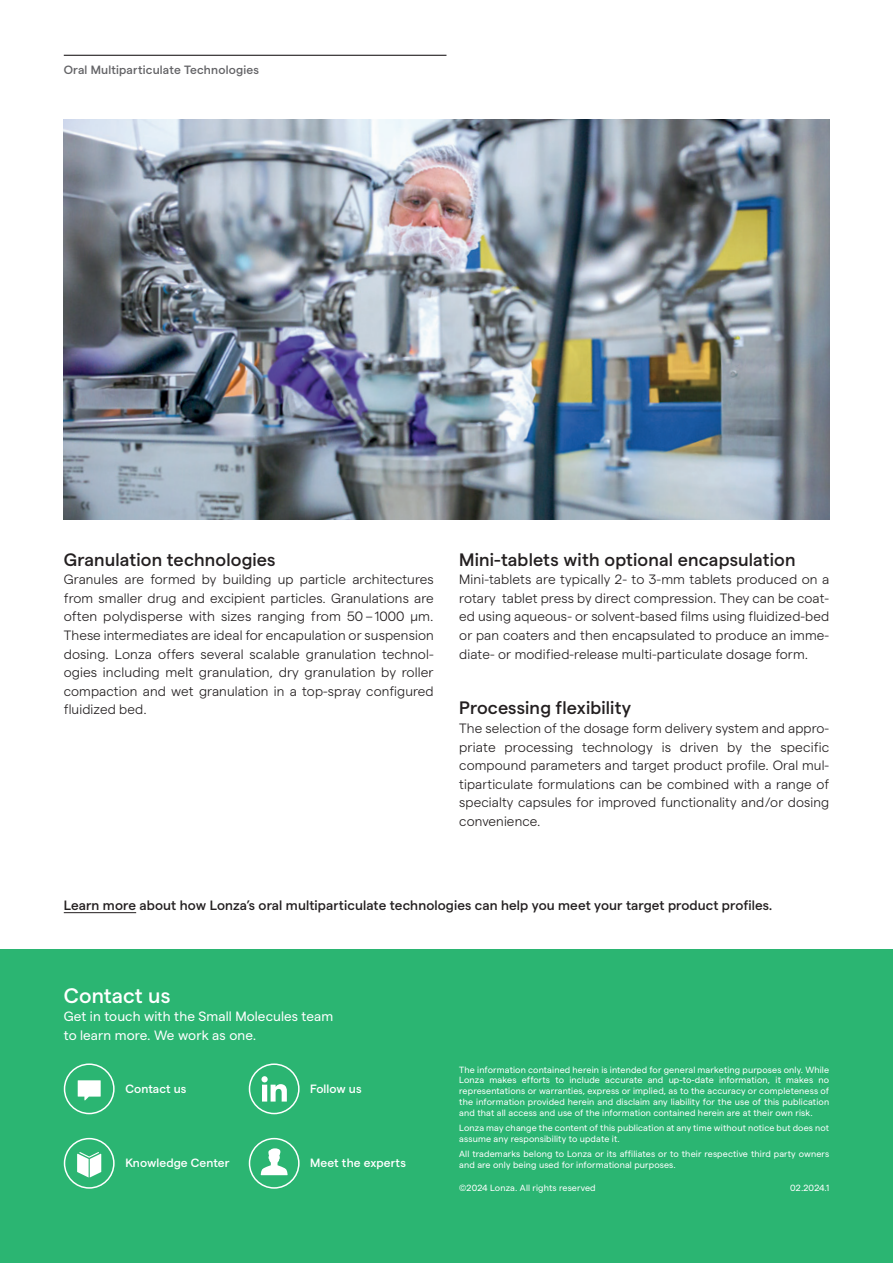
<style>
.page{position:relative;width:893px;height:1263px;background:#fff}
.page>*{position:absolute;margin:0;border:0;box-sizing:border-box;transform-origin:0 0}
.t1{font:500 21px "Matter";letter-spacing:.01em;color:#fff}
.t2{font:500 18px "Matter";letter-spacing:.01em;color:#231f20}
.Standard_Text{font:300 13.5px/18.6px "Matter";letter-spacing:.01em;color:#231f20;text-align:justify}
.Standard_Text-2{font:500 13.5px "Matter";letter-spacing:.01em;color:#231f20}
.Standard_Text-3{font:13.5px/18.6px "Matter";letter-spacing:.01em;color:#fff}
.t3{font:500 12px "Matter";letter-spacing:.01em;color:#fff}
.t4{font:500 12px "Matter";letter-spacing:.015em;color:#636366}
.t5{font:9px/10.8px "Matter";letter-spacing:.015em;color:#fff}
</style>
<div class="page">
<div style="left:0;top:949px;width:893px;height:314px;background:#2bb572"></div>
<hr style="left:64px;top:55px;width:382px;height:1px;background:#231f20">
<svg style="left:78px;top:1080px;width:23px;height:20px"></svg>
<div style="left:64px;top:1063px;width:51px;height:51px;border:2px solid #fff;border-radius:50%"></div>
<svg style="left:261px;top:1076px;width:26px;height:25px"></svg>
<div style="left:249px;top:1063px;width:51px;height:51px;border:2px solid #fff;border-radius:50%"></div>
<svg style="left:77px;top:1152px;width:24px;height:25px"></svg>
<div style="left:64px;top:1138px;width:51px;height:51px;border:2px solid #fff;border-radius:50%"></div>
<svg style="left:261px;top:1148px;width:27px;height:27px"></svg>
<div style="left:249px;top:1138px;width:51px;height:51px;border:2px solid #fff;border-radius:50%"></div>
<hr style="left:64px;top:912px;width:72px;height:1px;background:#231f20">
<img style="left:64px;top:120px;width:765px;height:399px">
<p class="t4" style="left:64px;top:61px;width:197px">Oral Multiparticulate Technologies</p>
<h3 class="t2" style="left:64px;top:546px;width:213px">Granulation technologies</h3>
<p class="Standard_Text" style="left:64px;top:569px;width:371px">Granules are formed by building up particle architectures from smaller drug and excipient particles. Granulations are often polydisperse with sizes ranging from 50 – 1000 µm.<br>These intermediates are ideal for encapulation or suspension dosing. Lonza offers several scalable granulation technol&shy;ogies including melt granulation, dry granulation by roller compaction and wet granulation in a top-spray configured fluidized bed.</p>
<h3 class="t2" style="left:459px;top:546px;width:338px">Mini-tablets with optional encapsulation</h3>
<p class="Standard_Text" style="left:459px;top:569px;width:371px">Mini-tablets are typically 2- to 3-mm tablets produced on a rotary tablet press by direct compression. They can be coat&shy;ed using aqueous- or solvent-based films using fluidized-bed or pan coaters and then encapsulated to produce an imme&shy;diate- or modified-release multi-particulate dosage form.</p>
<h3 class="t2" style="left:459px;top:695px;width:173px">Processing flexibility</h3>
<p class="Standard_Text" style="left:459px;top:718px;width:371px">The selection of the dosage form delivery system and appro&shy;priate processing technology is driven by the specific compound parameters and target product profile. Oral mul&shy;tiparticulate formulations can be combined with a range of specialty capsules for improved functionality and/or dosing convenience.</p>
<p class="Standard_Text-2" style="left:64px;top:895px;width:710px">Learn more about how Lonza’s oral multiparticulate technologies can help you meet your target product profiles.</p>
<h2 class="t1" style="left:64px;top:980px;width:108px">Contact us</h2>
<p class="Standard_Text-3" style="left:64px;top:1006px;width:271px">Get in touch with the Small Molecules team to learn more. We work as one.</p>
<p class="t3" style="left:125px;top:1080px;width:62px">Contact us</p>
<p class="t3" style="left:310px;top:1080px;width:53px">Follow us</p>
<p class="t3" style="left:125px;top:1154px;width:106px">Knowledge Center</p>
<p class="t3" style="left:310px;top:1154px;width:97px">Meet the experts</p>
<p class="t5" style="left:459px;top:1063px;width:371px;text-align:justify">The information contained herein is intended for general marketing purposes only. While Lonza makes efforts to include accurate and up-to-date information, it makes no representations or warranties, express or implied, as to the accuracy or completeness of the information provided herein and disclaim any liability for the use of this publication and that all access and use of the information contained herein are at their own risk.</p>
<p class="t5" style="left:459px;top:1121px;width:371px">Lonza may change the content of this publication at any time without notice but does not assume any responsibility to update it.</p>
<p class="t5" style="left:459px;top:1147px;width:371px">All trademarks belong to Lonza or its affiliates or to their respective third party owners and are only being used for informational purposes.</p>
<p class="t5" style="left:459px;top:1182px;width:138px">©2024 Lonza. All rights reserved</p>
<p class="t5" style="left:790px;top:1182px;width:41px">02.2024.1</p>
</div>
